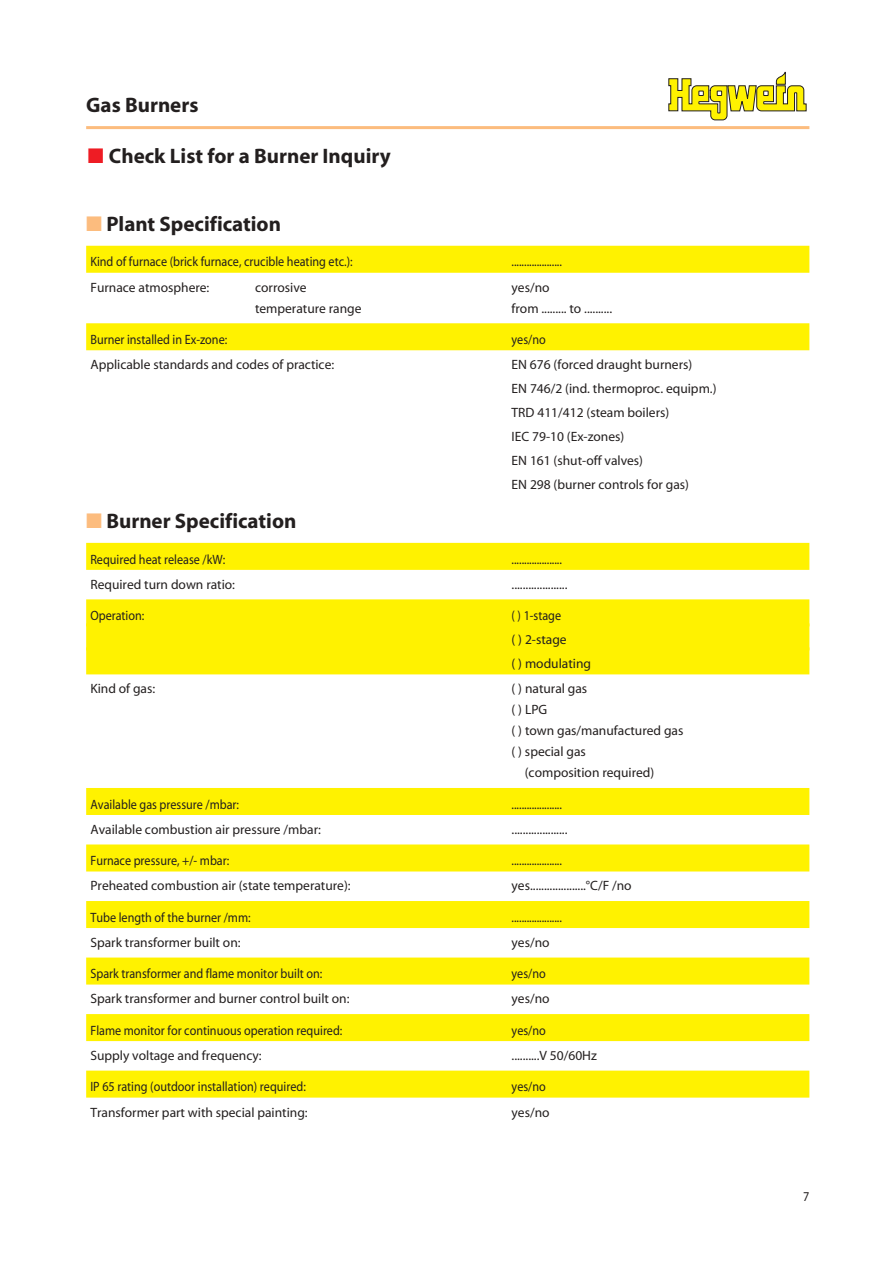
<style>
.page{position:relative;width:893px;height:1262px;background:#fff}
.page>*{position:absolute;margin:0;border:0;box-sizing:border-box;transform-origin:0 0}
.t1{font:700 21px "Myriad";color:#231f1f}
.t2{font:13.5px/24px "Myriad";color:#231f1f}
.t3{font:13.5px/24px "Myriad";color:#231f1f;scale:.9 1}
.s1{color:#ee1c24}
.s2{color:#fcbc7e}
</style>
<div class="page">
<svg style="left:668px;top:72px;width:138px;height:49px"></svg>
<hr style="left:86px;top:126px;width:723px;height:3px;background:#fcbc7e">
<div style="left:86px;top:246px;width:723px;height:27px;background:#fff200"></div>
<div style="left:86px;top:323px;width:723px;height:27px;background:#fff200"></div>
<div style="left:86px;top:543px;width:723px;height:27px;background:#fff200"></div>
<div style="left:86px;top:599px;width:723px;height:27px;background:#fff200"></div>
<div style="left:86px;top:623px;width:723px;height:27px;background:#fff200"></div>
<div style="left:86px;top:647px;width:723px;height:27px;background:#fff200"></div>
<div style="left:86px;top:788px;width:723px;height:27px;background:#fff200"></div>
<div style="left:86px;top:844px;width:723px;height:27px;background:#fff200"></div>
<div style="left:86px;top:901px;width:723px;height:27px;background:#fff200"></div>
<div style="left:86px;top:957px;width:723px;height:27px;background:#fff200"></div>
<div style="left:86px;top:1014px;width:723px;height:27px;background:#fff200"></div>
<div style="left:86px;top:1070px;width:723px;height:27px;background:#fff200"></div>
<h1 class="t1" style="left:86px;top:97px;width:114px">Gas Burners</h1>
<h1 class="t1" style="left:88px;top:148px;width:304px"><span class="s1">■</span> Check List for a Burner Inquiry</h1>
<h1 class="t1" style="left:86px;top:216px;width:196px"><span class="s2">■</span> Plant Specification</h1>
<p class="t3" style="left:90px;top:251px;width:293px">Kind of furnace (brick furnace, crucible heating etc.):</p>
<p class="t3" style="left:511px;top:251px;width:57px">....................</p>
<p class="t2" style="left:90px;top:276px;width:120px">Furnace atmosphere:</p>
<p class="t2" style="left:255px;top:276px;width:53px">corrosive</p>
<p class="t2" style="left:511px;top:276px;width:39px">yes/no</p>
<p class="t2" style="left:255px;top:297px;width:108px">temperature range</p>
<p class="t2" style="left:511px;top:297px;width:102px">from ......... to ..........</p>
<p class="t3" style="left:90px;top:328px;width:153px">Burner installed in Ex-zone:</p>
<p class="t3" style="left:511px;top:328px;width:39px">yes/no</p>
<p class="t2" style="left:90px;top:354px;width:245px">Applicable standards and codes of practice:</p>
<p class="t2" style="left:511px;top:354px;width:206px">EN 676 (forced draught burners)<br>EN 746/2 (ind. thermoproc. equipm.)<br>TRD 411/412 (steam boilers)<br>IEC 79-10 (Ex-zones)<br>EN 161 (shut-off valves)<br>EN 298 (burner controls for gas)</p>
<h1 class="t1" style="left:86px;top:513px;width:212px"><span class="s2">■</span> Burner Specification</h1>
<p class="t3" style="left:90px;top:548px;width:151px">Required heat release /kW:</p>
<p class="t3" style="left:511px;top:548px;width:57px">....................</p>
<p class="t2" style="left:90px;top:573px;width:146px">Required turn down ratio:</p>
<p class="t2" style="left:511px;top:573px;width:57px">....................</p>
<p class="t3" style="left:90px;top:604px;width:61px">Operation:</p>
<p class="t3" style="left:511px;top:604px;width:90px">( ) 1-stage<br>( ) 2-stage<br>( ) modulating</p>
<p class="t2" style="left:90px;top:678px;width:66px">Kind of gas:</p>
<p class="t2" style="left:511px;top:678px;width:77px">( ) natural gas</p>
<p class="t2" style="left:511px;top:699px;width:37px">( ) LPG</p>
<p class="t2" style="left:511px;top:720px;width:173px">( ) town gas/manufactured gas</p>
<p class="t2" style="left:511px;top:741px;width:76px">( ) special gas</p>
<p class="t2" style="left:525px;top:762px;width:131px">(composition required)</p>
<p class="t3" style="left:90px;top:793px;width:167px">Available gas pressure /mbar:</p>
<p class="t3" style="left:511px;top:793px;width:57px">....................</p>
<p class="t2" style="left:90px;top:818px;width:232px">Available combustion air pressure /mbar:</p>
<p class="t2" style="left:511px;top:818px;width:57px">....................</p>
<p class="t3" style="left:90px;top:849px;width:156px">Furnace pressure, +/- mbar:</p>
<p class="t3" style="left:511px;top:849px;width:57px">....................</p>
<p class="t2" style="left:90px;top:875px;width:262px">Preheated combustion air (state temperature):</p>
<p class="t2" style="left:511px;top:875px;width:122px">yes....................°C/F /no</p>
<p class="t3" style="left:90px;top:906px;width:180px">Tube length of the burner /mm:</p>
<p class="t3" style="left:511px;top:906px;width:57px">....................</p>
<p class="t2" style="left:90px;top:931px;width:152px">Spark transformer built on:</p>
<p class="t2" style="left:511px;top:931px;width:39px">yes/no</p>
<p class="t3" style="left:90px;top:962px;width:259px">Spark transformer and flame monitor built on:</p>
<p class="t3" style="left:511px;top:962px;width:39px">yes/no</p>
<p class="t2" style="left:90px;top:988px;width:260px">Spark transformer and burner control built on:</p>
<p class="t2" style="left:511px;top:988px;width:39px">yes/no</p>
<p class="t3" style="left:90px;top:1019px;width:281px">Flame monitor for continuous operation required:</p>
<p class="t3" style="left:511px;top:1019px;width:39px">yes/no</p>
<p class="t2" style="left:90px;top:1044px;width:173px">Supply voltage and frequency:</p>
<p class="t2" style="left:511px;top:1044px;width:87px">..........V 50/60Hz</p>
<p class="t3" style="left:90px;top:1075px;width:241px">IP 65 rating (outdoor installation) required:</p>
<p class="t3" style="left:511px;top:1075px;width:39px">yes/no</p>
<p class="t2" style="left:90px;top:1101px;width:219px">Transformer part with special painting:</p>
<p class="t2" style="left:511px;top:1101px;width:39px">yes/no</p>
<p class="t3" style="left:803px;top:1185px;width:8px">7</p>
</div>
